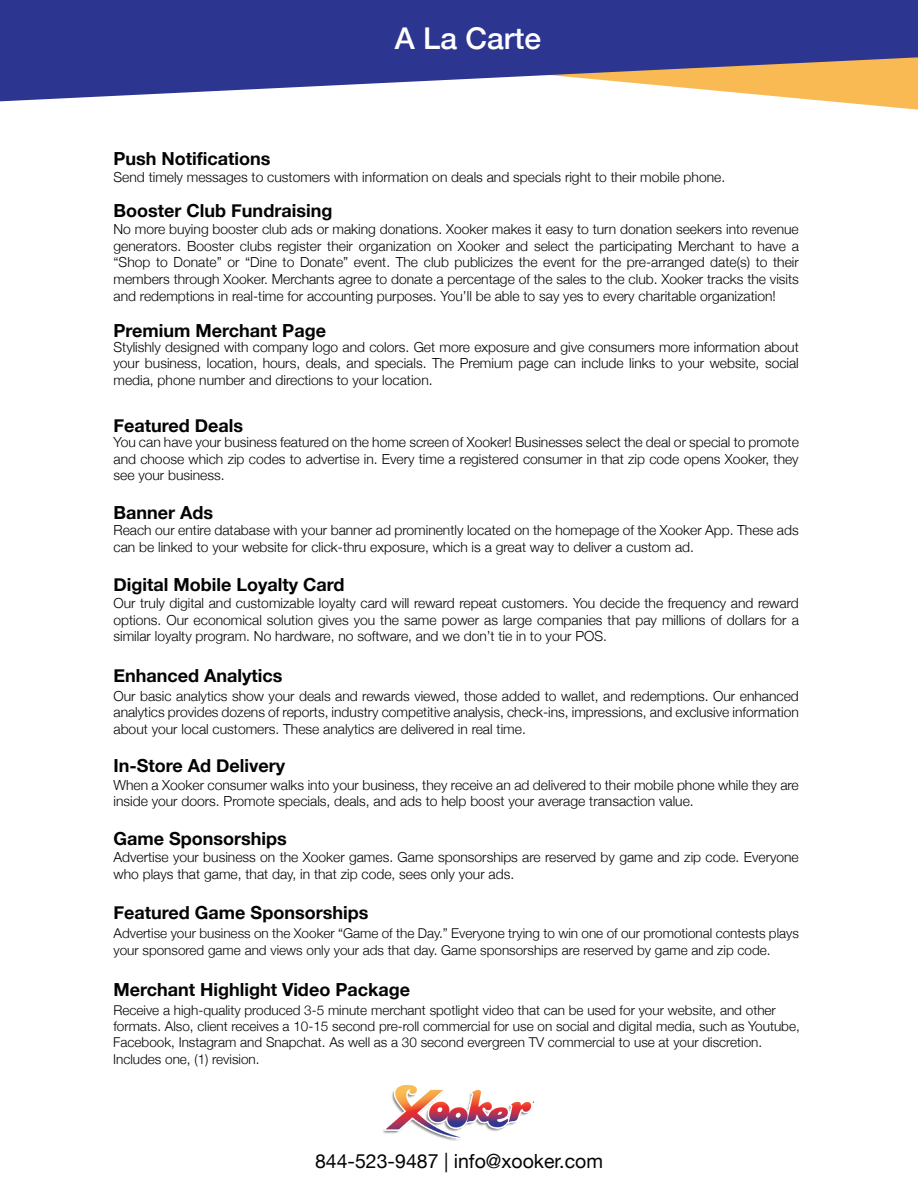
<style>
.page{position:relative;width:918px;height:1188px;background:#fff}
.page>*{position:absolute;margin:0;border:0;box-sizing:border-box;transform-origin:0 0}
.t1{font:500 30px "Helvetica Neue";color:#fff}
.t2{font:19.5px "Helvetica Neue";color:#040503}
.t3{font:700 18px "Helvetica Neue";color:#040503}
.t4{font:300 13.8px/16.6px "Helvetica Neue";color:#040503;text-align:justify}
.t5{font:300 13.5px/16.2px "Helvetica Neue";color:#040503}
</style>
<div class="page">
<svg style="left:0;top:101px;width:918px;height:9px"></svg>
<svg style="left:0;top:0;width:918px;height:101px;fill:#2c3590"></svg>
<img style="left:383px;top:1085px;width:152px;height:56px">
<h1 class="t1" style="left:395px;top:14px;width:148px">A La Carte</h1>
<h3 class="t3" style="left:114px;top:144px;width:159px">Push Notifications</h3>
<h3 class="t3" style="left:114px;top:197px;width:220px">Booster Club Fundraising</h3>
<p class="t4" style="left:113px;top:167px;width:613px">Send timely messages to customers with information on deals and specials right to their mobile phone.</p>
<p class="t4" style="left:113px;top:220px;width:687px">No more buying booster club ads or making donations. Xooker makes it easy to turn donation seekers into revenue generators. Booster clubs register their organization on Xooker and select the participating Merchant to have a “Shop to Donate” or “Dine to Donate” event. The club publicizes the event for the pre-arranged date(s) to their members through Xooker. Merchants agree to donate a percentage of the sales to the club. Xooker tracks the visits and redemptions in real-time for accounting purposes. You’ll be able to say yes to every charitable organization!</p>
<p class="t4" style="left:113px;top:337px;width:687px">Stylishly designed with company logo and colors. Get more exposure and give consumers more information about your business, location, hours, deals, and specials. The Premium page can include links to your website, social media, phone number and directions to your location.</p>
<h3 class="t3" style="left:114px;top:316px;width:214px">Premium Merchant Page</h3>
<h3 class="t3" style="left:114px;top:411px;width:131px">Featured Deals</h3>
<p class="t4" style="left:113px;top:433px;width:687px">You can have your business featured on the home screen of Xooker! Businesses select the deal or special to promote and choose which zip codes to advertise in. Every time a registered consumer in that zip code opens Xooker, they see your business.</p>
<h3 class="t3" style="left:114px;top:499px;width:101px">Banner Ads</h3>
<p class="t4" style="left:113px;top:521px;width:687px">Reach our entire database with your banner ad prominently located on the homepage of the Xooker App. These ads can be linked to your website for click-thru exposure, which is a great way to deliver a custom ad.</p>
<h3 class="t3" style="left:114px;top:570px;width:233px">Digital Mobile Loyalty Card</h3>
<p class="t4" style="left:113px;top:594px;width:687px">Our truly digital and customizable loyalty card will reward repeat customers. You decide the frequency and reward options. Our economical solution gives you the same power as large companies that pay millions of dollars for a similar loyalty program. No hardware, no software, and we don’t tie in to your POS.</p>
<h3 class="t3" style="left:114px;top:661px;width:171px">Enhanced Analytics</h3>
<p class="t4" style="left:113px;top:686px;width:687px">Our basic analytics show your deals and rewards viewed, those added to wallet, and redemptions. Our enhanced analytics provides dozens of reports, industry competitive analysis, check-ins, impressions, and exclusive information about your local customers. These analytics are delivered in real time.</p>
<h3 class="t3" style="left:114px;top:752px;width:173px">In-Store Ad Delivery</h3>
<p class="t4" style="left:113px;top:775px;width:687px">When a Xooker consumer walks into your business, they receive an ad delivered to their mobile phone while they are inside your doors. Promote specials, deals, and ads to help boost your average transaction value.</p>
<h3 class="t3" style="left:114px;top:824px;width:175px">Game Sponsorships</h3>
<p class="t4" style="left:113px;top:848px;width:687px">Advertise your business on the Xooker games. Game sponsorships are reserved by game and zip code. Everyone who plays that game, that day, in that zip code, sees only your ads.</p>
<h3 class="t3" style="left:114px;top:899px;width:256px">Featured Game Sponsorships</h3>
<p class="t5" style="left:113px;top:924px;width:687px">Advertise your business on the Xooker “Game of the Day.” Everyone trying to win one of our promotional contests plays your sponsored game and views only your ads that day. Game sponsorships are reserved by game and zip code.</p>
<h3 class="t3" style="left:114px;top:975px;width:298px">Merchant Highlight Video Package</h3>
<p class="t5" style="left:113px;top:1001px;width:688px">Receive a high-quality produced 3-5 minute merchant spotlight video that can be used for your website, and other formats. Also, client receives a 10-15 second pre-roll commercial for use on social and digital media, such as Youtube, Facebook, Instagram and Snapchat. As well as a 30 second evergreen TV commercial to use at your discretion.<br>Includes one, (1) revision.</p>
<h2 class="t2" style="left:315px;top:1147px;width:289px">844-523-9487 | info@xooker.com</h2>
</div>
